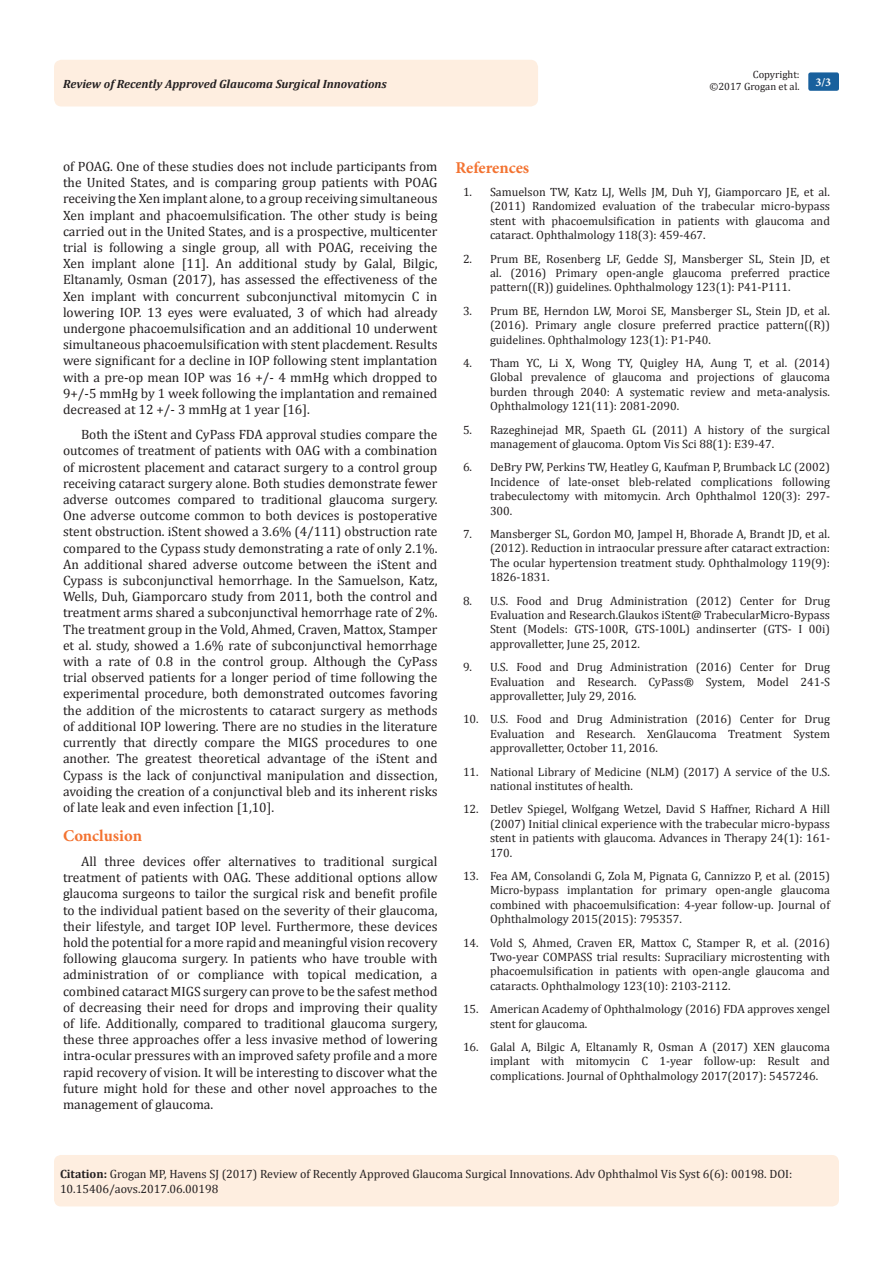
<style>
.page{position:relative;width:893px;height:1263px;background:#fff}
.page>*{position:absolute;margin:0;border:0;box-sizing:border-box;transform-origin:0 0}
.List_Paragraph{font:700 16.5px "Minion Pro";letter-spacing:-.005em;color:#f37331}
.t1{font:13.5px/16.2px "Cambria";color:#231f20;text-align:justify}
.Citation{font:12px/14.4px "Cambria";color:#231f20;text-align:justify}
.t2{font:italic 700 12px "Cambria";color:#231f20}
.t3{font:700 12px "Minion Pro";color:#fff}
.t4{font:10.5px/12.6px "Cambria";color:#231f20;text-align:right}
.s1{font-weight:700}
</style>
<div class="page">
<div style="left:54px;top:1155px;width:785px;height:51px;background:#feeee0;border-radius:7px"></div>
<div style="left:54px;top:60px;width:484px;height:46px;background:#feeee0;border-radius:8px"></div>
<div style="left:808px;top:72px;width:31px;height:19px;background:#18609d;border-radius:2px"></div>
<p class="t4" style="left:709px;top:68px;width:92px">Copyright:<br>©2017 Grogan et al.</p>
<p class="t2" style="left:63px;top:75px;width:325px">Review of Recently Approved Glaucoma Surgical Innovations</p>
<p class="t3" style="left:815px;top:74px;width:17px">3/3</p>
<p class="t1" style="left:63px;top:158px;width:376px">of POAG. One of these studies does not include participants from the United States, and is comparing group patients with POAG receiving the Xen implant alone, to a group receiving simultaneous Xen implant and phacoemulsification. The other study is being carried out in the United States, and is a prospective, multicenter trial is following a single group, all with POAG, receiving the Xen implant alone [11]. An additional study by Galal, Bilgic, Eltanamly, Osman (2017), has assessed the effectiveness of the Xen implant with concurrent subconjunctival mitomycin C in lowering IOP. 13 eyes were evaluated, 3 of which had already undergone phacoemulsification and an additional 10 underwent simultaneous phacoemulsification with stent placdement. Results were significant for a decline in IOP following stent implantation with a pre-op mean IOP was 16 +/- 4 mmHg which dropped to 9+/-5 mmHg by 1 week following the implantation and remained decreased at 12 +/- 3 mmHg at 1 year [16].</p>
<p class="t1" style="left:63px;top:426px;width:376px;text-indent:18px">Both the iStent and CyPass FDA approval studies compare the outcomes of treatment of patients with OAG with a combination of microstent placement and cataract surgery to a control group receiving cataract surgery alone. Both studies demonstrate fewer adverse outcomes compared to traditional glaucoma surgery.<br>One adverse outcome common to both devices is postoperative stent obstruction. iStent showed a 3.6% (4/111) obstruction rate compared to the Cypass study demonstrating a rate of only 2.1%.<br>An additional shared adverse outcome between the iStent and Cypass is subconjunctival hemorrhage. In the Samuelson, Katz, Wells, Duh, Giamporcaro study from 2011, both the control and treatment arms shared a subconjunctival hemorrhage rate of 2%.<br>The treatment group in the Vold, Ahmed, Craven, Mattox, Stamper et al. study, showed a 1.6% rate of subconjunctival hemorrhage with a rate of 0.8 in the control group. Although the CyPass trial observed patients for a longer period of time following the experimental procedure, both demonstrated outcomes favoring the addition of the microstents to cataract surgery as methods of additional IOP lowering. There are no studies in the literature currently that directly compare the MIGS procedures to one another. The greatest theoretical advantage of the iStent and Cypass is the lack of conjunctival manipulation and dissection, avoiding the creation of a conjunctival bleb and its inherent risks of late leak and even infection [1,10].</p>
<p class="List_Paragraph" style="left:63px;top:824px;width:81px">Conclusion</p>
<p class="t1" style="left:63px;top:853px;width:376px;text-indent:18px">All three devices offer alternatives to traditional surgical treatment of patients with OAG. These additional options allow glaucoma surgeons to tailor the surgical risk and benefit profile to the individual patient based on the severity of their glaucoma, their lifestyle, and target IOP level. Furthermore, these devices hold the potential for a more rapid and meaningful vision recovery following glaucoma surgery. In patients who have trouble with administration of or compliance with topical medication, a combined cataract MIGS surgery can prove to be the safest method of decreasing their need for drops and improving their quality of life. Additionally, compared to traditional glaucoma surgery, these three approaches offer a less invasive method of lowering intra-ocular pressures with an improved safety profile and a more rapid recovery of vision. It will be interesting to discover what the future might hold for these and other novel approaches to the management of glaucoma.</p>
<p class="List_Paragraph" style="left:455px;top:156px;width:75px">References</p>
<p class="Citation" style="left:490px;top:185px;width:341px;text-indent:-27px">1. Samuelson TW, Katz LJ, Wells JM, Duh YJ, Giamporcaro JE, et al. (2011) Randomized evaluation of the trabecular micro-bypass stent with phacoemulsification in patients with glaucoma and cataract. Ophthalmology 118(3): 459-467.</p>
<p class="Citation" style="left:490px;top:251px;width:341px;text-indent:-27px">2. Prum BE, Rosenberg LF, Gedde SJ, Mansberger SL, Stein JD, et al. (2016) Primary open-angle glaucoma preferred practice pattern((R)) guidelines. Ophthalmology 123(1): P41-P111.</p>
<p class="Citation" style="left:490px;top:303px;width:341px;text-indent:-27px">3. Prum BE, Herndon LW, Moroi SE, Mansberger SL, Stein JD, et al. (2016). Primary angle closure preferred practice pattern((R)) guidelines. Ophthalmology 123(1): P1-P40.</p>
<p class="Citation" style="left:490px;top:356px;width:341px;text-indent:-27px">4. Tham YC, Li X, Wong TY, Quigley HA, Aung T, et al. (2014)<br>Global prevalence of glaucoma and projections of glaucoma burden through 2040: A systematic review and meta-analysis.<br>Ophthalmology 121(11): 2081-2090.</p>
<p class="Citation" style="left:490px;top:422px;width:341px;text-indent:-27px">5. Razeghinejad MR, Spaeth GL (2011) A history of the surgical management of glaucoma. Optom Vis Sci 88(1): E39-47.</p>
<p class="Citation" style="left:490px;top:460px;width:341px;text-indent:-27px">6. DeBry PW, Perkins TW, Heatley G, Kaufman P, Brumback LC (2002)<br>Incidence of late-onset bleb-related complications following trabeculectomy with mitomycin. Arch Ophthalmol 120(3): 297- 300.</p>
<p class="Citation" style="left:490px;top:527px;width:341px;text-indent:-27px">7. Mansberger SL, Gordon MO, Jampel H, Bhorade A, Brandt JD, et al. (2012). Reduction in intraocular pressure after cataract extraction:<br>The ocular hypertension treatment study. Ophthalmology 119(9):<br>1826-1831.</p>
<p class="Citation" style="left:490px;top:593px;width:341px;text-indent:-27px">8. U.S. Food and Drug Administration (2012) Center for Drug Evaluation and Research.Glaukos iStent@ TrabecularMicro-Bypass Stent (Models: GTS-100R, GTS-100L) andinserter (GTS- I 00i) approvalletter, June 25, 2012.</p>
<p class="Citation" style="left:490px;top:660px;width:341px;text-indent:-27px">9. U.S. Food and Drug Administration (2016) Center for Drug Evaluation and Research. CyPass® System, Model 241-S approvalletter, July 29, 2016.</p>
<p class="Citation" style="left:490px;top:712px;width:341px;text-indent:-27px">10. U.S. Food and Drug Administration (2016) Center for Drug Evaluation and Research. XenGlaucoma Treatment System approvalletter, October 11, 2016.</p>
<p class="Citation" style="left:490px;top:764px;width:341px;text-indent:-27px">11. National Library of Medicine (NLM) (2017) A service of the U.S. national institutes of health.</p>
<p class="Citation" style="left:490px;top:802px;width:341px;text-indent:-27px">12. Detlev Spiegel, Wolfgang Wetzel, David S Haffner, Richard A Hill (2007) Initial clinical experience with the trabecular micro-bypass stent in patients with glaucoma. Advances in Therapy 24(1): 161- 170.</p>
<p class="Citation" style="left:490px;top:869px;width:341px;text-indent:-27px">13. Fea AM, Consolandi G, Zola M, Pignata G, Cannizzo P, et al. (2015)<br>Micro-bypass implantation for primary open-angle glaucoma combined with phacoemulsification: 4-year follow-up. Journal of Ophthalmology 2015(2015): 795357.</p>
<p class="Citation" style="left:490px;top:935px;width:341px;text-indent:-27px">14. Vold S, Ahmed, Craven ER, Mattox C, Stamper R, et al. (2016)<br>Two-year COMPASS trial results: Supraciliary microstenting with phacoemulsification in patients with open-angle glaucoma and cataracts. Ophthalmology 123(10): 2103-2112.</p>
<p class="Citation" style="left:490px;top:1002px;width:341px;text-indent:-27px">15. American Academy of Ophthalmology (2016) FDA approves xengel stent for glaucoma.</p>
<p class="Citation" style="left:490px;top:1040px;width:341px;text-indent:-27px">16. Galal A, Bilgic A, Eltanamly R, Osman A (2017) XEN glaucoma implant with mitomycin C 1-year follow-up: Result and complications. Journal of Ophthalmology 2017(2017): 5457246.</p>
<p class="Citation" style="left:60px;top:1167px;width:734px"><span class="s1">Citation:</span> Grogan MP, Havens SJ (2017) Review of Recently Approved Glaucoma Surgical Innovations. Adv Ophthalmol Vis Syst 6(6): 00198. DOI:<br>10.15406/aovs.2017.06.00198</p>
</div>
